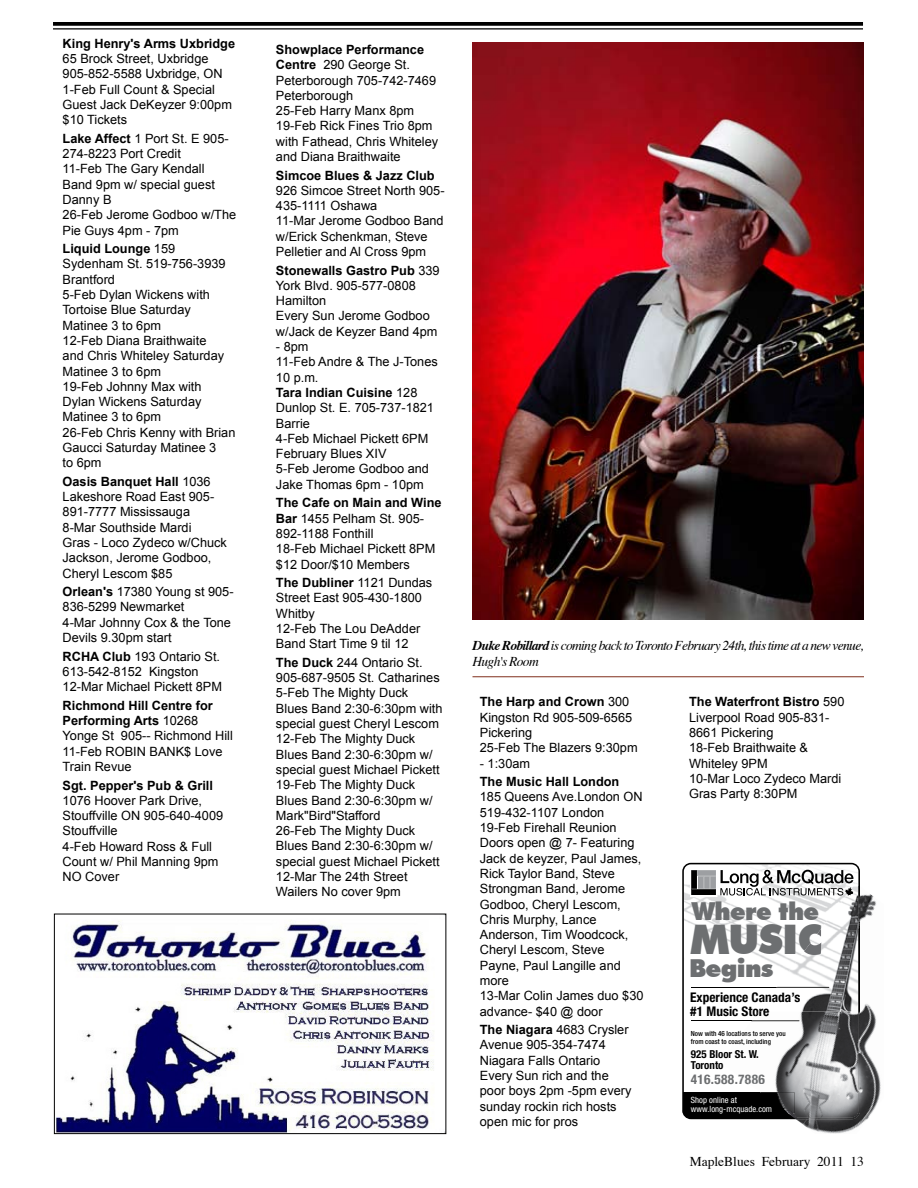
<style>
.page{position:relative;width:918px;height:1188px;background:#fff}
.page>*{position:absolute;margin:0;border:0;box-sizing:border-box;transform-origin:0 0}
.t1{font:900 40.8px "Futura BT";letter-spacing:-.025em;color:#6d6f71}
.t2{font:900 24.75px "Futura BT";letter-spacing:-.025em;color:#6d6f71}
.t3{font:italic 13.5px/15.8px "Times";letter-spacing:-.05em;color:#000}
.t4{font:13.5px "Times";color:#000}
.t5{font:700 condensed 13.35px/14.1px "Helvetica Neue";color:#000}
.t6{font:700 condensed 13.35px "Helvetica Neue";letter-spacing:.025em;color:#6d6f71}
.t7{font:12.75px/15.3px "Arial";color:#000}
.t8{font:700 12.75px "Arial";color:#000}
.t9{font:700 condensed 10.95px/10.9px "Helvetica Neue";color:#000}
.t10{font:condensed 8.55px/9.4px "Helvetica Neue";letter-spacing:.005em;color:#fff}
.t11{font:500 condensed 7.05px/8.4px "Helvetica Neue";color:#000}
.s1{font-weight:700}
</style>
<div class="page">
<svg style="left:53px;top:22px;width:810px;height:4px;background:#0f0f0f"></svg>
<hr style="left:53px;top:28px;width:810px;height:1px;background:#000">
<img style="left:472px;top:42px;width:392px;height:577px">
<img style="left:56px;top:920px;width:378px;height:212px">
<div style="left:54px;top:914px;width:392px;height:220px;border:1px solid #000"></div>
<svg style="left:682px;top:863px;width:178px;height:256px"></svg>
<hr style="left:691px;top:987px;width:138px;height:1px;background:#000">
<hr style="left:691px;top:1021px;width:108px;height:1px;background:#000">
<div style="left:683px;top:1092px;width:111px;height:21px;background:#000"></div>
<img style="left:720px;top:894px;width:161px;height:240px">
<img style="left:762px;top:883px;width:96px;height:129px">
<img style="left:794px;top:885px;width:66px;height:234px">
<svg style="left:690px;top:869px;width:164px;height:28px"></svg>
<img style="left:764px;top:993px;width:36px;height:12px">
<img style="left:755px;top:1012px;width:14px;height:5px">
<svg style="left:759px;top:1007px;width:10px;height:5px"></svg>
<img style="left:739px;top:1031px;width:47px;height:6px">
<img style="left:733px;top:1039px;width:38px;height:7px">
<img style="left:736px;top:1074px;width:29px;height:10px">
<img style="left:777px;top:987px;width:52px;height:1px">
<img style="left:801px;top:929px;width:3px;height:26px">
<img style="left:804px;top:929px;width:17px;height:26px">
<img style="left:751px;top:1021px;width:48px;height:1px">
<img style="left:760px;top:1092px;width:34px;height:18px">
<svg style="left:683px;top:1110px;width:114px;height:8px"></svg>
<hr style="left:472px;top:676px;width:392px;height:1px;background:#7f2e1b">
<p class="t8" style="left:63px;top:36px;width:174px">King Henry's Arms Uxbridge</p>
<p class="t7" style="left:63px;top:51px;width:171px">65 Brock Street, Uxbridge<br>905-852-5588 Uxbridge, ON<br>1-Feb Full Count &amp; Special<br>Guest Jack DeKeyzer 9:00pm $10 Tickets</p>
<p class="t7" style="left:63px;top:131px;width:175px"><span class="s1">Lake Affect</span> 1 Port St. E 905-<br>274-8223 Port Credit<br>11-Feb The Gary Kendall<br>Band 9pm w/ special guest<br>Danny B<br>26-Feb Jerome Godboo w/The<br>Pie Guys 4pm - 7pm</p>
<p class="t7" style="left:63px;top:241px;width:174px"><span class="s1">Liquid Lounge</span> 159<br>Sydenham St. 519-756-3939<br>Brantford<br>5-Feb Dylan Wickens with<br>Tortoise Blue Saturday<br>Matinee 3 to 6pm<br>12-Feb Diana Braithwaite<br>and Chris Whiteley Saturday<br>Matinee 3 to 6pm<br>19-Feb Johnny Max with<br>Dylan Wickens Saturday<br>Matinee 3 to 6pm<br>26-Feb Chris Kenny with Brian<br>Gaucci Saturday Matinee 3<br>to 6pm</p>
<p class="t7" style="left:63px;top:474px;width:166px"><span class="s1">Oasis Banquet Hall</span> 1036<br>Lakeshore Road East 905-<br>891-7777 Mississauga<br>8-Mar Southside Mardi<br>Gras - Loco Zydeco w/Chuck<br>Jackson, Jerome Godboo,<br>Cheryl Lescom $85</p>
<p class="t7" style="left:63px;top:584px;width:173px"><span class="s1">Orlean's</span> 17380 Young st 905-<br>836-5299 Newmarket<br>4-Mar Johnny Cox &amp; the Tone<br>Devils 9.30pm start</p>
<p class="t7" style="left:63px;top:649px;width:161px"><span class="s1">RCHA Club</span> 193 Ontario St.<br>613-542-8152 Kingston<br>12-Mar Michael Pickett 8PM</p>
<p class="t7" style="left:63px;top:698px;width:172px"><span class="s1">Richmond Hill Centre for<br>Performing Arts</span> 10268<br>Yonge St 905-- Richmond Hill<br>11-Feb ROBIN BANK$ Love<br>Train Revue</p>
<p class="t8" style="left:63px;top:778px;width:152px">Sgt. Pepper's Pub &amp; Grill</p>
<p class="t7" style="left:63px;top:793px;width:162px">1076 Hoover Park Drive,<br>Stouffville ON 905-640-4009<br>Stouffville<br>4-Feb Howard Ross &amp; Full<br>Count w/ Phil Manning 9pm<br>NO Cover</p>
<p class="t7" style="left:276px;top:42px;width:164px"><span class="s1">Showplace Performance<br>Centre</span> 290 George St.<br>Peterborough 705-742-7469<br>Peterborough<br>25-Feb Harry Manx 8pm<br>19-Feb Rick Fines Trio 8pm with Fathead, Chris Whiteley and Diana Braithwaite</p>
<p class="t8" style="left:276px;top:168px;width:160px">Simcoe Blues &amp; Jazz Club</p>
<p class="t7" style="left:276px;top:183px;width:170px">926 Simcoe Street North 905-<br>435-1111 Oshawa<br>11-Mar Jerome Godboo Band w/Erick Schenkman, Steve<br>Pelletier and Al Cross 9pm</p>
<p class="t7" style="left:276px;top:262px;width:165px"><span class="s1">Stonewalls Gastro Pub</span> 339<br>York Blvd. 905-577-0808<br>Hamilton<br>Every Sun Jerome Godboo w/Jack de Keyzer Band 4pm</p>
<p class="t7" style="left:276px;top:339px;width:163px">- 8pm<br>11-Feb Andre &amp; The J-Tones<br>10 p.m.<br><span class="s1">Tara Indian Cuisine</span> 128<br>Dunlop St. E. 705-737-1821<br>Barrie<br>4-Feb Michael Pickett 6PM<br>February Blues XIV<br>5-Feb Jerome Godboo and<br>Jake Thomas 6pm - 10pm</p>
<p class="t7" style="left:276px;top:495px;width:167px"><span class="s1">The Cafe on Main and Wine<br>Bar</span> 1455 Pelham St. 905-<br>892-1188 Fonthill<br>18-Feb Michael Pickett 8PM $12 Door/$10 Members</p>
<p class="t7" style="left:276px;top:575px;width:158px"><span class="s1">The Dubliner</span> 1121 Dundas<br>Street East 905-430-1800<br>Whitby<br>12-Feb The Lou DeAdder<br>Band Start Time 9 til 12</p>
<p class="t7" style="left:276px;top:655px;width:168px"><span class="s1">The Duck</span> 244 Ontario St.<br>905-687-9505 St. Catharines<br>5-Feb The Mighty Duck<br>Blues Band 2:30-6:30pm with special guest Cheryl Lescom<br>12-Feb The Mighty Duck<br>Blues Band 2:30-6:30pm w/ special guest Michael Pickett<br>19-Feb The Mighty Duck<br>Blues Band 2:30-6:30pm w/<br>Mark"Bird"Stafford<br>26-Feb The Mighty Duck<br>Blues Band 2:30-6:30pm w/ special guest Michael Pickett<br>12-Mar The 24th Street<br>Wailers No cover 9pm</p>
<p class="t3" style="left:472px;top:637px;width:393px"><span class="s1">Duke Robillard</span> is coming back to Toronto February 24th, this time at a new venue,<br>Hugh's Room</p>
<p class="t7" style="left:480px;top:694px;width:159px"><span class="s1">The Harp and Crown</span> 300<br>Kingston Rd 905-509-6565<br>Pickering<br>25-Feb The Blazers 9:30pm</p>
<p class="t7" style="left:480px;top:755px;width:52px">- 1:30am</p>
<p class="t8" style="left:480px;top:775px;width:141px">The Music Hall London</p>
<p class="t7" style="left:480px;top:789px;width:165px">185 Queens Ave.London ON<br>519-432-1107 London<br>19-Feb Firehall Reunion<br>Doors open @ 7- Featuring<br>Jack de keyzer, Paul James,<br>Rick Taylor Band, Steve<br>Strongman Band, Jerome<br>Godboo, Cheryl Lescom,<br>Chris Murphy, Lance<br>Anderson, Tim Woodcock,<br>Cheryl Lescom, Steve<br>Payne, Paul Langille and more<br>13-Mar Colin James duo $30 advance- $40 @ door</p>
<p class="t7" style="left:480px;top:1022px;width:153px"><span class="s1">The Niagara</span> 4683 Crysler<br>Avenue 905-354-7474<br>Niagara Falls Ontario<br>Every Sun rich and the poor boys 2pm -5pm every sunday rockin rich hosts open mic for pros</p>
<p class="t7" style="left:689px;top:694px;width:157px"><span class="s1">The Waterfront Bistro</span> 590<br>Liverpool Road 905-831-<br>8661 Pickering<br>18-Feb Braithwaite &amp;<br>Whiteley 9PM<br>10-Mar Loco Zydeco Mardi<br>Gras Party 8:30PM</p>
<h2 class="t2" style="left:692px;top:897px;width:129px">Where the</h2>
<h2 class="t2" style="left:689px;top:953px;width:86px">Begins</h2>
<h1 class="t1" style="left:691px;top:915px;width:134px">MUSIC</h1>
<p class="t5" style="left:690px;top:990px;width:112px">Experience Canada’s #1 Music Store</p>
<p class="t11" style="left:691px;top:1029px;width:97px">Now with 46 locations to serve you from coast to coast, including</p>
<p class="t6" style="left:691px;top:1071px;width:76px">416.588.7886</p>
<p class="t9" style="left:691px;top:1049px;width:69px">925 Bloor St. W.<br>Toronto</p>
<p class="t10" style="left:691px;top:1095px;width:83px">Shop online at www.long-mcquade.com</p>
<p class="t4" style="left:690px;top:1149px;width:176px">MapleBlues February 2011 13</p>
</div>
